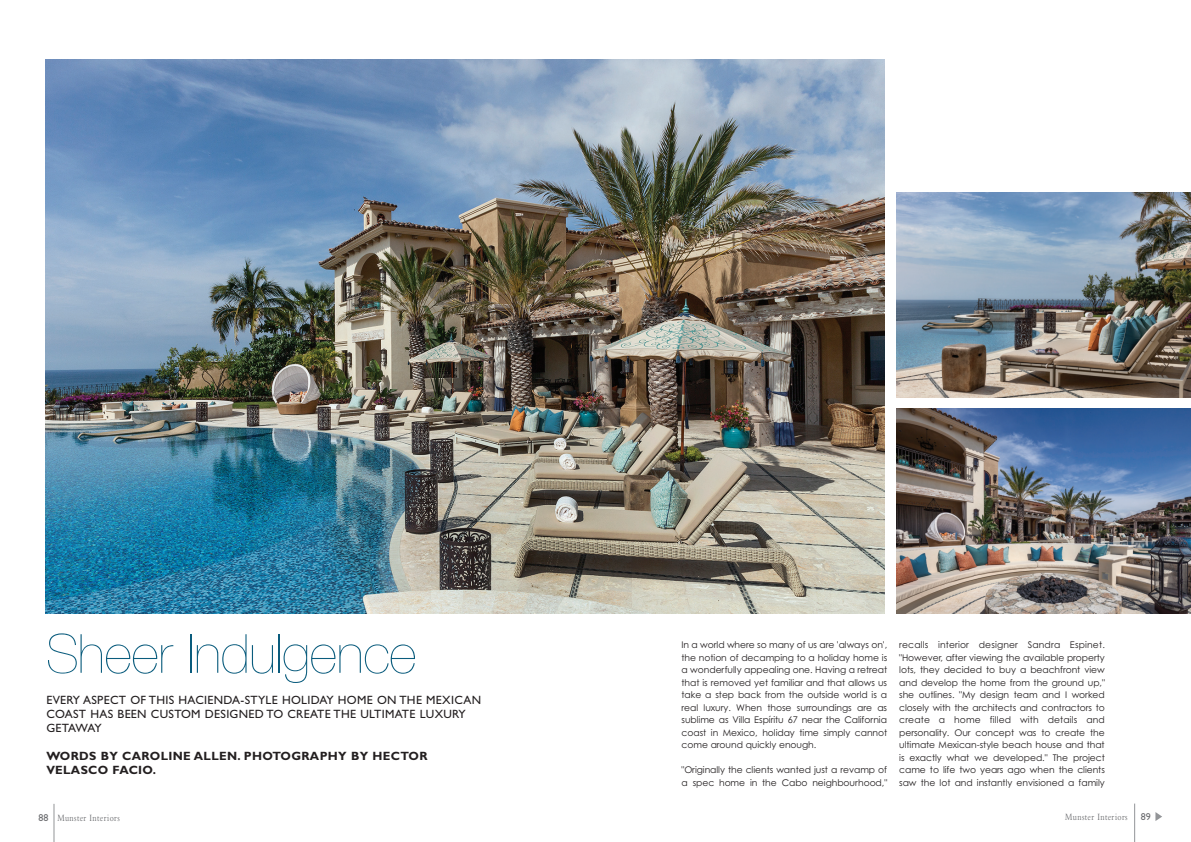
<style>
.page{position:relative;width:1191px;height:842px;background:#fff}
.page>*{position:absolute;margin:0;border:0;box-sizing:border-box;transform-origin:0 0}
.t1{font:51.5px "Europa Nr 2 SH Ult Lig";color:#0a5c7d}
.t2{font:12px/14px "Gill Sans";letter-spacing:.025em;color:#231f20}
.t3{font:700 12px/14px "Gill Sans";letter-spacing:.025em;color:#231f20}
.t4{font:10px "Bembo";letter-spacing:.05em;color:#6c6d70;scale:.8 1}
.t5{font:10px "Gill Sans";color:#6c6d70}
.t6{font:9.2px/12.5px "Century Gothic";letter-spacing:-.005em;color:#231f20;text-align:justify}
.s1{font-family:"Gill Sans"}
</style>
<div class="page">
<img style="left:45px;top:60px;width:839px;height:553px">
<img style="left:896px;top:193px;width:295px;height:204px">
<img style="left:896px;top:408px;width:295px;height:205px">
<hr style="left:1134px;top:803px;width:1px;height:39px;background:#939598">
<hr style="left:54px;top:804px;width:1px;height:38px;background:#939598">
<svg style="left:1155px;top:812px;width:7px;height:9px"></svg>
<h1 class="t1" style="left:47px;top:624px;width:371px">Sheer Indulgence</h1>
<h2 class="t2" style="left:46px;top:694px;width:436px">EVERY ASPECT OF THIS HACIENDA-STYLE HOLIDAY HOME ON THE MEXICAN<br>COAST HAS BEEN CUSTOM DESIGNED TO CREATE THE ULTIMATE LUXURY<br>GETAWAY</h2>
<h2 class="t3" style="left:46px;top:749px;width:383px">WORDS BY CAROLINE ALLEN. PHOTOGRAPHY BY HECTOR<br>VELASCO FACIO.</h2>
<p class="t4" style="left:39px;top:812px;width:103px"><span class="s1">88</span> Munster Interiors</p>
<p class="t4" style="left:1065px;top:810px;width:80px">Munster Interiors</p>
<p class="t5" style="left:1140px;top:813px;width:11px">89</p>
<p class="t6" style="left:681px;top:640px;width:207px">In a world where so many of us are 'always on', the notion of decamping to a holiday home is a wonderfully appealing one. Having a retreat that is removed yet familiar and that allows us take a step back from the outside world is a real luxury. When those surroundings are as sublime as Villa Espíritu 67 near the California coast in Mexico, holiday time simply cannot come around quickly enough.</p>
<p class="t6" style="left:681px;top:765px;width:207px">"Originally the clients wanted just a revamp of a spec home in the Cabo neighbourhood,"</p>
<p class="t6" style="left:899px;top:640px;width:207px">recalls interior designer Sandra Espinet. "However, after viewing the available property lots, they decided to buy a beachfront view and develop the home from the ground up," she outlines. "My design team and I worked closely with the architects and contractors to create a home filled with details and personality. Our concept was to create the ultimate Mexican-style beach house and that is exactly what we developed." The project came to life two years ago when the clients saw the lot and instantly envisioned a family</p>
</div>
